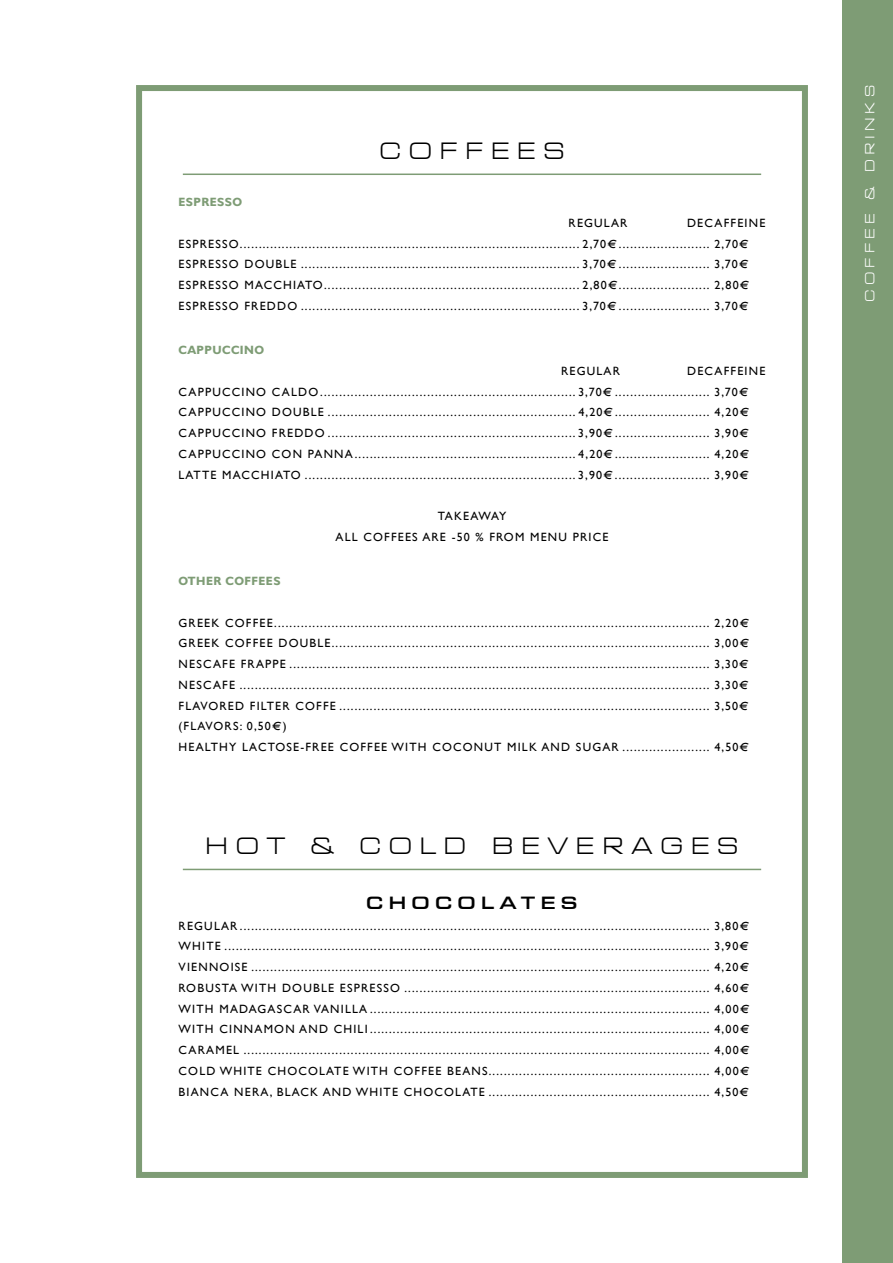
<style>
.page{position:relative;width:893px;height:1263px;background:#fff}
.page>*{position:absolute;margin:0;border:0;box-sizing:border-box;transform-origin:0 0}
.t1{font:300 24px "PF Euroset";letter-spacing:.32em;color:#000;scale:.92 1}
.t2{font:500 18px "PF Euroset";letter-spacing:.32em;color:#000;scale:.92 1}
.t3{font:300 13.5px "PF Euroset";letter-spacing:.32em;color:#fff;scale:.92 1}
.t4{font:12px/20.7px "Gill Sans Hel";letter-spacing:.1em;color:#000}
.t5{font:700 12px "Gill Sans Hel";letter-spacing:.04em;color:#7e9c75}
</style>
<div class="page">
<div style="left:136px;top:85px;width:672px;height:1093px;border:6px solid #7e9c75"></div>
<div style="left:842px;top:0;width:51px;height:1263px;background:#7e9c75"></div>
<hr style="left:183px;top:174px;width:578px;height:1px;background:#7e9c75">
<hr style="left:183px;top:869px;width:578px;height:1px;background:#7e9c75">
<p class="t5" style="left:179px;top:195px;width:65px">ESPRESSO</p>
<h1 class="t1" style="left:379px;top:136px;width:203px">COFFEES</h1>
<p class="t4" style="left:179px;top:213px;width:588px;text-indent:508px">DECAFFEINE ESPRESSO......................................................................................... 2,70€........................ 2,70€ ESPRESSO DOUBLE ......................................................................... 3,70€........................ 3,70€ ESPRESSO MACCHIATO................................................................... 2,80€........................ 2,80€ ESPRESSO FREDDO ......................................................................... 3,70€........................ 3,70€</p>
<p class="t5" style="left:179px;top:343px;width:87px">CAPPUCCINO</p>
<p class="t4" style="left:561px;top:361px;width:60px">REGULAR</p>
<p class="t4" style="left:569px;top:213px;width:60px">REGULAR</p>
<p class="t4" style="left:179px;top:361px;width:588px;text-indent:509px">DECAFFEINE CAPPUCCINO CALDO................................................................... 3,70€ ......................... 3,70€ CAPPUCCINO DOUBLE ................................................................. 4,20€......................... 4,20€ CAPPUCCINO FREDDO ................................................................. 3,90€......................... 3,90€ CAPPUCCINO CON PANNA.......................................................... 4,20€......................... 4,20€ LATTE MACCHIATO ....................................................................... 3,90€......................... 3,90€</p>
<p class="t4" style="left:336px;top:506px;width:274px;text-align:center">TAKEAWAY<br>ALL COFFEES ARE -50 % FROM MENU PRICE</p>
<p class="t5" style="left:179px;top:574px;width:103px">OTHER COFFEES</p>
<p class="t4" style="left:179px;top:612px;width:572px">GREEK COFFEE.................................................................................................................. 2,20€ GREEK COFFEE DOUBLE................................................................................................... 3,00€ NESCAFE FRAPPE .............................................................................................................. 3,30€ NESCAFE ........................................................................................................................... 3,30€ FLAVORED FILTER COFFE ................................................................................................. 3,50€ (FLAVORS: 0,50€)<br>HEALTHY LACTOSE-FREE COFFEE WITH COCONUT MILK AND SUGAR ....................... 4,50€</p>
<h1 class="t1" style="left:205px;top:831px;width:581px">HOT &amp; COLD BEVERAGES</h1>
<h2 class="t2" style="left:366px;top:891px;width:231px">CHOCOLATES</h2>
<p class="t4" style="left:179px;top:915px;width:572px;text-align:justify">REGULAR........................................................................................................................... 3,80€ WHITE ............................................................................................................................... 3,90€ VIENNOISE ........................................................................................................................ 4,20€ ROBUSTA WITH DOUBLE ESPRESSO ................................................................................ 4,60€ WITH MADAGASCAR VANILLA ......................................................................................... 4,00€ WITH CINNAMON AND CHILI......................................................................................... 4,00€ CARAMEL .......................................................................................................................... 4,00€ COLD WHITE CHOCOLATE WITH COFFEE BEANS.......................................................... 4,00€ BIANCA NERA, BLACK AND WHITE CHOCOLATE .......................................................... 4,50€</p>
<p class="t3" style="left:861px;top:302px;width:237px;rotate:-90deg">COFFEE &amp; DRINKS</p>
</div>
